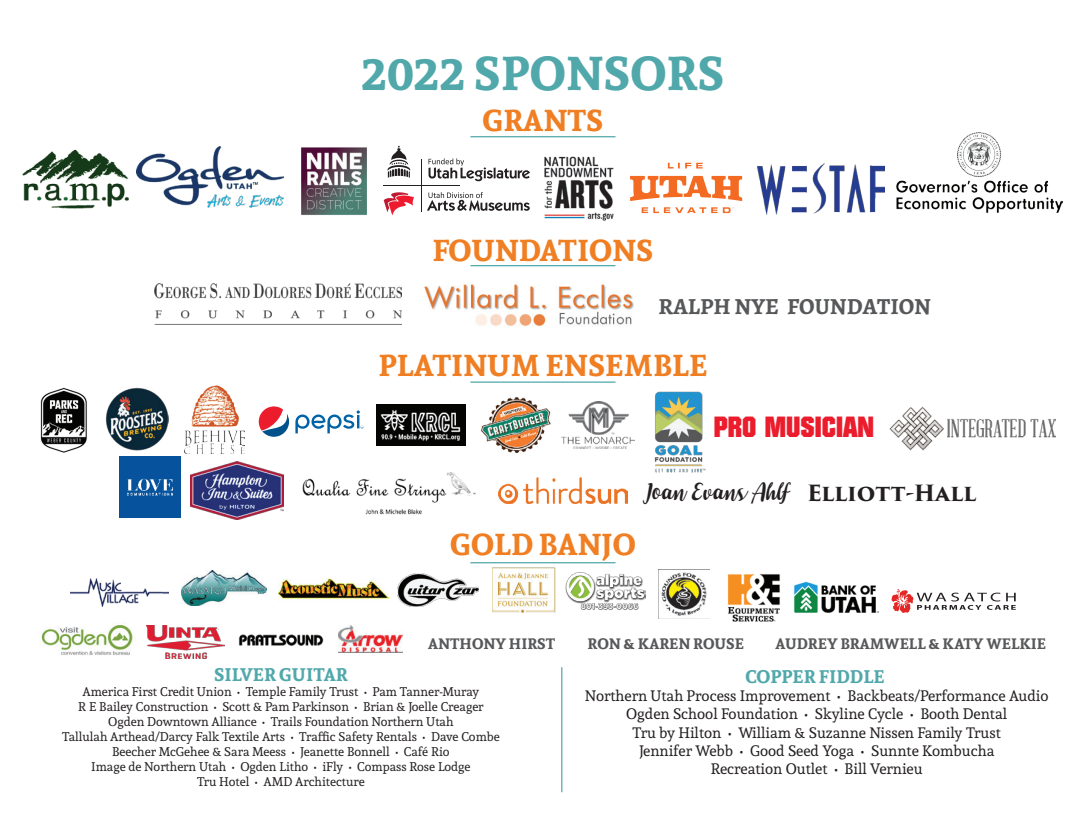
<style>
.page{position:relative;width:1080px;height:833px;background:#fff}
.page>*{position:absolute;margin:0;border:0;box-sizing:border-box;transform-origin:0 0}
.t1{font:700 47px "Andada";color:#51a8ab}
.t2{font:700 30px "Andada";color:#f07e22}
.t3{font:28.5px "Autumn";color:#eb1c2c}
.t4{font:italic 27px "Dohearts";color:#231f20}
.t5{font:700 23px "Alegreya SC";color:#57585a}
.t6{font:700 18px "Andada";color:#51a8ab}
.t7{font:15px/18px "Andada";color:#231f20;text-align:center}
.t8{font:700 15px "Andada";color:#57585a}
.t9{font:12.5px/15px "Andada";color:#231f20;text-align:center}
.s1{font-family:"Trajan Pro 3";font-weight:700;font-style:normal;font-size:21.75px}
</style>
<div class="page">
<hr style="left:561px;top:667px;width:1px;height:125px;background:#51a8ab">
<hr style="left:470px;top:265px;width:146px;height:1px;background:#51a8ab">
<hr style="left:470px;top:381px;width:146px;height:2px;background:#51a8ab">
<img style="left:155px;top:283px;width:247px;height:42px">
<img style="left:424px;top:284px;width:210px;height:42px">
<img style="left:120px;top:457px;width:60px;height:60px">
<img style="left:191px;top:461px;width:92px;height:59px">
<img style="left:302px;top:472px;width:174px;height:43px">
<img style="left:499px;top:477px;width:128px;height:26px">
<hr style="left:470px;top:136px;width:146px;height:1px;background:#51a8ab">
<svg style="left:258px;top:406px;width:105px;height:31px"></svg>
<img style="left:105px;top:387px;width:63px;height:63px">
<img style="left:184px;top:385px;width:60px;height:68px">
<img style="left:654px;top:391px;width:52px;height:82px">
<img style="left:481px;top:397px;width:70px;height:56px">
<img style="left:40px;top:387px;width:47px;height:66px">
<img style="left:562px;top:401px;width:72px;height:47px">
<img style="left:889px;top:406px;width:166px;height:45px">
<img style="left:376px;top:404px;width:90px;height:41px">
<svg style="left:892px;top:589px;width:124px;height:24px"></svg>
<img style="left:278px;top:578px;width:111px;height:21px">
<img style="left:181px;top:570px;width:85px;height:35px">
<img style="left:398px;top:573px;width:81px;height:34px">
<img style="left:727px;top:574px;width:53px;height:48px">
<img style="left:70px;top:578px;width:99px;height:28px">
<img style="left:793px;top:581px;width:86px;height:32px">
<img style="left:658px;top:569px;width:52px;height:49px">
<img style="left:565px;top:572px;width:81px;height:38px">
<img style="left:493px;top:567px;width:62px;height:45px">
<hr style="left:470px;top:562px;width:146px;height:1px;background:#51a8ab">
<img style="left:41px;top:625px;width:92px;height:30px">
<img style="left:238px;top:634px;width:86px;height:12px">
<img style="left:338px;top:625px;width:64px;height:27px">
<img style="left:147px;top:625px;width:78px;height:33px">
<img style="left:544px;top:156px;width:70px;height:65px">
<img style="left:136px;top:146px;width:132px;height:62px">
<img style="left:22px;top:149px;width:107px;height:60px">
<img style="left:268px;top:145px;width:132px;height:71px">
<svg style="left:630px;top:176px;width:112px;height:25px"></svg>
<svg style="left:668px;top:163px;width:35px;height:5px"></svg>
<svg style="left:642px;top:207px;width:92px;height:6px"></svg>
<img style="left:757px;top:163px;width:127px;height:51px">
<svg style="left:427px;top:192px;width:103px;height:19px"></svg>
<svg style="left:388px;top:146px;width:22px;height:32px"></svg>
<svg style="left:384px;top:192px;width:30px;height:23px"></svg>
<hr style="left:421px;top:159px;width:1px;height:52px;background:#231f20">
<hr style="left:383px;top:185px;width:77px;height:1px;background:#231f20">
<svg style="left:429px;top:158px;width:101px;height:23px"></svg>
<img style="left:896px;top:176px;width:167px;height:37px">
<img style="left:957px;top:132px;width:44px;height:44px">
<h1 class="t1" style="left:361px;top:41px;width:365px">2022 SPONSORS</h1>
<h2 class="t2" style="left:483px;top:100px;width:122px">GRANTS</h2>
<h2 class="t2" style="left:432px;top:229px;width:223px">FOUNDATIONS</h2>
<h3 class="t5" style="left:659px;top:291px;width:274px">RALPH NYE FOUNDATION</h3>
<h2 class="t2" style="left:378px;top:345px;width:331px">PLATINUM ENSEMBLE</h2>
<h3 class="t3" style="left:714px;top:408px;width:162px">PRO MUSICIAN</h3>
<h3 class="t4" style="left:645px;top:479px;width:334px">Joan Evans Ahlf <span class="s1">Elliott-Hall</span></h3>
<h2 class="t2" style="left:450px;top:523px;width:187px">GOLD BANJO</h2>
<p class="t8" style="left:428px;top:633px;width:129px">ANTHONY HIRST</p>
<p class="t8" style="left:587px;top:633px;width:158px">RON &amp; KAREN ROUSE</p>
<p class="t8" style="left:775px;top:633px;width:272px">AUDREY BRAMWELL &amp; KATY WELKIE</p>
<h3 class="t6" style="left:214px;top:662px;width:135px">SILVER GUITAR</h3>
<p class="t9" style="left:62px;top:684px;width:439px">America First Credit Union • Temple Family Trust • Pam Tanner-Muray<br>R E Bailey Construction • Scott &amp; Pam Parkinson • Brian &amp; Joelle Creager Ogden Downtown Alliance • Trails Foundation Northern Utah<br>Tallulah Arthead/Darcy Falk Textile Arts • Traffic Safety Rentals • Dave Combe Beecher McGehee &amp; Sara Meess • Jeanette Bonnell • Café Rio<br>Image de Northern Utah • Ogden Litho • iFly • Compass Rose Lodge<br>Tru Hotel • AMD Architecture</p>
<h3 class="t6" style="left:745px;top:664px;width:141px">COPPER FIDDLE</h3>
<p class="t7" style="left:585px;top:687px;width:465px">Northern Utah Process Improvement • Backbeats/Performance Audio Ogden School Foundation • Skyline Cycle • Booth Dental<br>Tru by Hilton • William &amp; Suzanne Nissen Family Trust<br>Jennifer Webb • Good Seed Yoga • Sunnte Kombucha<br>Recreation Outlet • Bill Vernieu</p>
</div>
